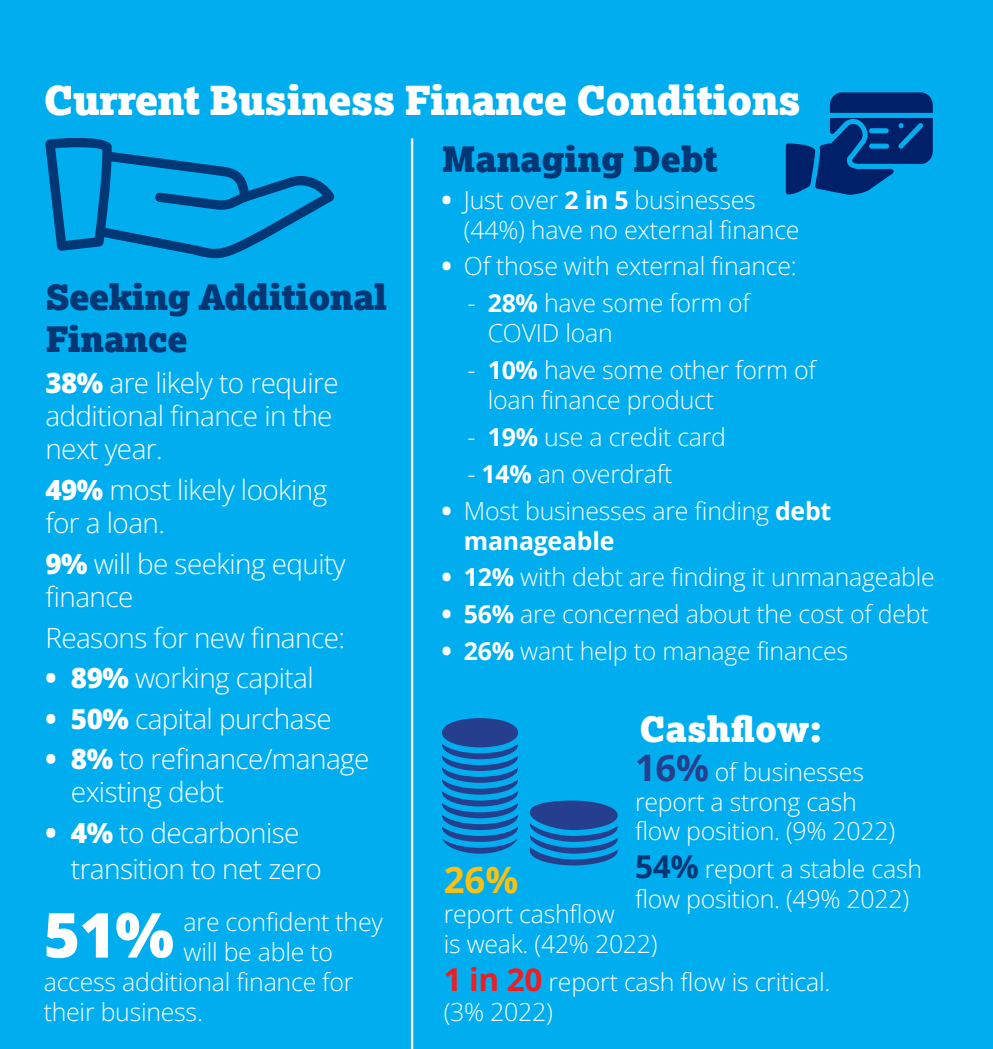
<style>
.page{position:relative;width:993px;height:1049px;background:#fff}
.page>*{position:absolute;margin:0;border:0;box-sizing:border-box;transform-origin:0 0}
.t1{font:62px "Open Sans";color:#fff}
.t2{font:900 39.75px "Lexia";letter-spacing:-.02em;color:#fff}
.t3{font:700 36.5px "Open Sans";color:#fbc112}
.t4{font:900 34.75px/41.8px "Lexia";letter-spacing:-.02em;color:#013775}
.t5{font:900 34.75px "Lexia";color:#fff}
.t6{font:27.75px/33.5px "Open Sans";letter-spacing:-.02em;color:#fff}
.t7{font:25px/29.8px "Open Sans";letter-spacing:-.01em;color:#fff}
.s1{font-weight:700}
.s2{font-weight:700;font-size:36.5px;color:#253f8e}
.s3{font-weight:700;font-size:31.5px;color:#013775}
.s4{font-weight:700;font-size:31.5px;color:#ee1d23}
</style>
<div class="page">
<div style="left:0;top:0;width:992px;height:1049px;background:#00aeef"></div>
<svg style="left:442px;top:718px;width:76px;height:136px"></svg>
<svg style="left:529px;top:800px;width:88px;height:65px"></svg>
<svg style="left:785px;top:92px;width:147px;height:103px"></svg>
<svg style="left:45px;top:138px;width:289px;height:121px"></svg>
<hr style="left:411px;top:138px;width:2px;height:911px;background:#fff">
<h2 class="t2" style="left:44px;top:74px;width:758px">Current Business Finance Conditions</h2>
<h3 class="t4" style="left:442px;top:137px;width:277px">Managing Debt</h3>
<p class="t7" style="left:464px;top:184px;width:337px;text-indent:-22px">• Just over <span class="s1">2 in 5</span> businesses (44%) have no external finance</p>
<p class="t7" style="left:442px;top:251px;width:356px">• Of those with external finance:</p>
<p class="t7" style="left:487px;top:288px;width:264px;text-indent:-20px">- <span class="s1">28%</span> have some form of<br>COVID loan</p>
<p class="t7" style="left:487px;top:355px;width:330px;text-indent:-20px">- <span class="s1">10%</span> have some other form of loan finance product</p>
<p class="t7" style="left:467px;top:421px;width:260px">- <span class="s1">19%</span> use a credit card</p>
<p class="t7" style="left:467px;top:458px;width:206px">- <span class="s1">14%</span> an overdraft</p>
<p class="t7" style="left:464px;top:495px;width:369px;text-indent:-22px">• Most businesses are finding <span class="s1">debt manageable</span></p>
<p class="t7" style="left:442px;top:562px;width:494px">• <span class="s1">12%</span> with debt are finding it unmanageable</p>
<p class="t7" style="left:442px;top:599px;width:488px">• <span class="s1">56%</span> are concerned about the cost of debt</p>
<p class="t7" style="left:442px;top:636px;width:407px">• <span class="s1">26%</span> want help to manage finances</p>
<h3 class="t4" style="left:45px;top:275px;width:343px">Seeking Additional<br>Finance</h3>
<p class="t6" style="left:45px;top:365px;width:295px">38% are likely to require additional finance in the next year.</p>
<p class="t6" style="left:45px;top:472px;width:283px">49% most likely looking for a loan.</p>
<p class="t6" style="left:45px;top:546px;width:302px">9% will be seeking equity finance</p>
<p class="t6" style="left:45px;top:620px;width:301px">Reasons for new finance:</p>
<p class="t6" style="left:45px;top:661px;width:270px">• 89% working capital</p>
<p class="t6" style="left:45px;top:701px;width:288px">• 50% capital purchase</p>
<p class="t6" style="left:71px;top:741px;width:300px;text-indent:-26px">• 8% to refinance/manage existing debt</p>
<p class="t6" style="left:71px;top:814px;width:252px;line-height:35.8px;text-indent:-26px">• 4% to decarbonise transition to net zero</p>
<p class="t7" style="left:183px;top:907px;width:201px">are confident they</p>
<p class="t7" style="left:183px;top:936px;width:151px">will be able to</p>
<p class="t7" style="left:44px;top:966px;width:311px">access additional finance for</p>
<p class="t7" style="left:44px;top:996px;width:161px">their business.</p>
<h3 class="t5" style="left:639px;top:707px;width:184px">Cashflow:</h3>
<p class="t7" style="left:635px;top:756px;width:261px"><span class="s2">16%</span> of businesses report a strong cash flow position. (9% 2022)</p>
<p class="t7" style="left:635px;top:854px;width:288px"><span class="s3">54%</span> report a stable cash flow position. (49% 2022)</p>
<h3 class="t3" style="left:443px;top:854px;width:76px">26%</h3>
<p class="t7" style="left:443px;top:899px;width:215px">report cashflow<br>is weak. (42% 2022)</p>
<p class="t7" style="left:443px;top:966px;width:388px"><span class="s4">1 in 20</span> report cash flow is critical. (3% 2022)</p>
<h1 class="t1" style="left:44px;top:892px;width:132px">51%</h1>
</div>
